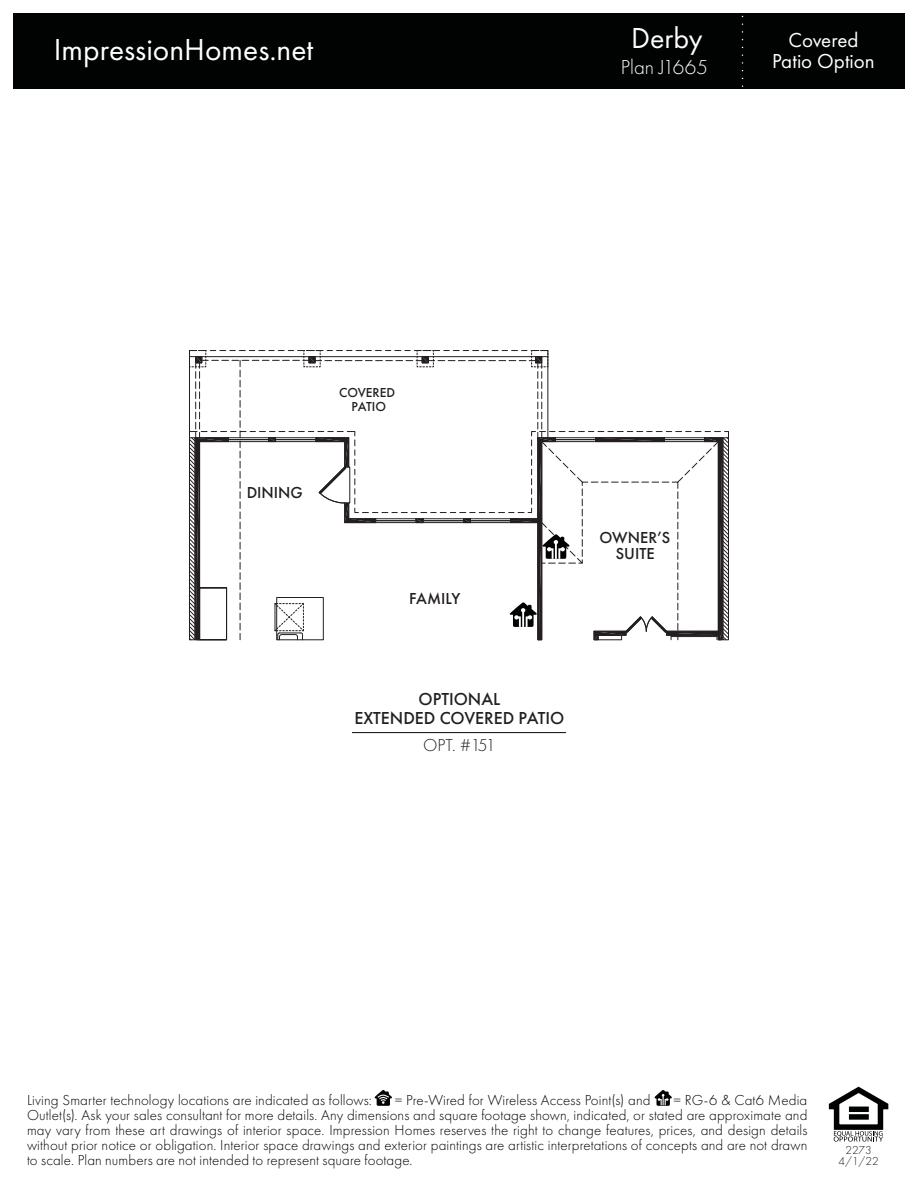
<style>
.page{position:relative;width:918px;height:1188px;background:#fff}
.page>*{position:absolute;margin:0;border:0;box-sizing:border-box;transform-origin:0 0}
.t1{font:31.5px "Futura PT";color:#fff}
.t2{font:30px "Futura PT";color:#fff}
.t3{font:21px/21px "Futura PT";color:#fff;text-align:center}
.t4{font:300 21px "Futura PT";color:#fff}
.t5{font:500 18px/19.5px "Futura PT";color:#231f20;text-align:center}
.t6{font:300 18px "Futura PT";letter-spacing:-.055em;color:#231f20}
.t7{font:500 16.5px/16.8px "Futura PT";color:#231f20;text-align:center}
.t8{font:300 15px/15px "Futura PT";letter-spacing:.005em;color:#010202;text-align:justify}
.t9{font:500 13.5px/13.5px "Futura PT";color:#231f20;text-align:center}
.t10{font:300 12px/11.2px "Futura PT";color:#231f20;text-align:center}
</style>
<div class="page">
<div style="left:14px;top:14px;width:891px;height:75px;background:#010202"></div>
<svg style="left:375px;top:1090px;width:17px;height:16px"></svg>
<svg style="left:654px;top:1090px;width:18px;height:16px"></svg>
<svg style="left:828px;top:1086px;width:61px;height:56px"></svg>
<div style="left:849px;top:1107px;width:20px;height:5px;background:#010202"></div>
<div style="left:849px;top:1114px;width:20px;height:6px;background:#010202"></div>
<hr style="left:352px;top:732px;width:214px;height:1px;background:#231f20">
<svg style="left:189px;top:350px;width:540px;height:291px"></svg>
<h2 class="t2" style="left:631px;top:25px;width:73px">Derby</h2>
<h3 class="t4" style="left:621px;top:58px;width:89px">Plan J1665</h3>
<h1 class="t1" style="left:54px;top:36px;width:261px">ImpressionHomes.net</h1>
<h3 class="t3" style="left:772px;top:31px;width:104px">Covered<br>Patio Option</h3>
<p class="t7" style="left:247px;top:486px;width:58px">DINING</p>
<p class="t9" style="left:339px;top:388px;width:57px">COVERED<br>PATIO</p>
<p class="t7" style="left:409px;top:592px;width:53px">FAMILY</p>
<p class="t5" style="left:354px;top:691px;width:212px">OPTIONAL<br>EXTENDED COVERED PATIO</p>
<p class="t6" style="left:423px;top:737px;width:74px">OPT. #151</p>
<p class="t7" style="left:600px;top:531px;width:72px">OWNER’S<br>SUITE</p>
<p class="t8" style="left:27px;top:1094px;width:346px">Living Smarter technology locations are indicated as follows:</p>
<p class="t8" style="left:395px;top:1094px;width:257px">= Pre-Wired for Wireless Access Point(s) and</p>
<p class="t8" style="left:27px;top:1094px;width:782px;text-indent:647px">= RG-6 &amp; Cat6 Media Outlet(s). Ask your sales consultant for more details. Any dimensions and square footage shown, indicated, or stated are approximate and may vary from these art drawings of interior space. Impression Homes reserves the right to change features, prices, and design details without prior notice or obligation. Interior space drawings and exterior paintings are artistic interpretations of concepts and are not drawn to scale. Plan numbers are not intended to represent square footage.</p>
<p class="t10" style="left:839px;top:1145px;width:42px">2273<br>4/1/22</p>
</div>
